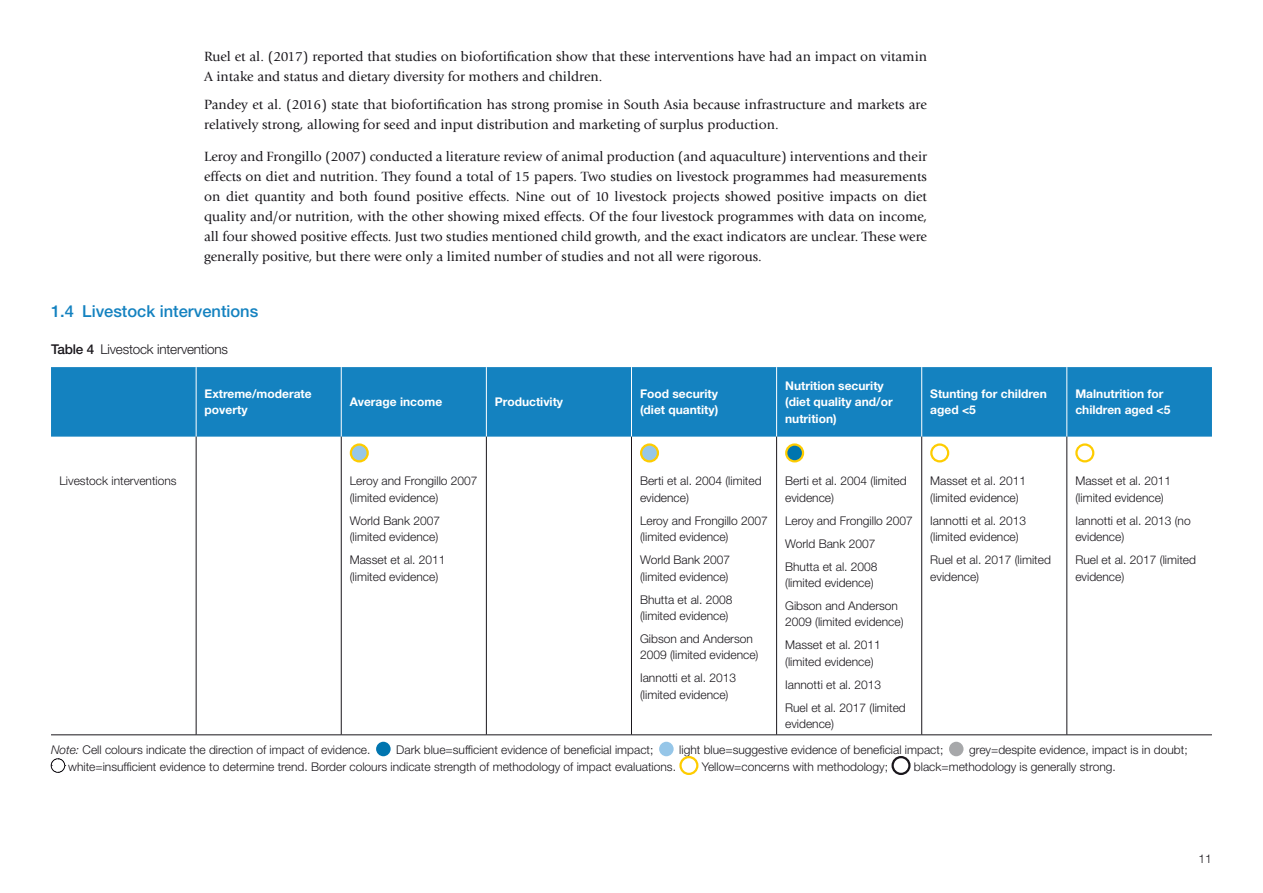
<style>
.page{position:relative;width:1263px;height:893px;background:#fff}
.page>*{position:absolute;margin:0;border:0;box-sizing:border-box;transform-origin:0 0}
.t1{font:500 16.5px "Helvetica Neue LT Std";color:#1482c0}
.t2{font:13.95px/20px "Giovanni Std";color:#1a171c}
.t3{font:300 13.5px "Helvetica Neue LT Std";letter-spacing:-.015em;color:#1a171c}
.t4{font:300 12px/16.5px "Helvetica Neue LT Std";color:#1a171c}
.t5{font:700 12px/16.5px "Helvetica Neue LT Std";color:#fff}
.s1{font-weight:500}
.s2{font-style:italic}
</style>
<div class="page">
<div style="left:51px;top:367px;width:1161px;height:70px;background:#1482c0"></div>
<hr style="left:196px;top:367px;width:1px;height:70px;background:#fff">
<hr style="left:341px;top:367px;width:1px;height:70px;background:#fff">
<hr style="left:486px;top:367px;width:1px;height:70px;background:#fff">
<hr style="left:631px;top:367px;width:1px;height:70px;background:#fff">
<hr style="left:776px;top:367px;width:1px;height:70px;background:#fff">
<hr style="left:921px;top:367px;width:1px;height:70px;background:#fff">
<hr style="left:1066px;top:367px;width:1px;height:70px;background:#fff">
<hr style="left:196px;top:437px;width:1px;height:298px;background:#1a171c">
<hr style="left:341px;top:437px;width:1px;height:298px;background:#1a171c">
<hr style="left:486px;top:437px;width:1px;height:298px;background:#1a171c">
<hr style="left:631px;top:437px;width:1px;height:298px;background:#1a171c">
<hr style="left:776px;top:437px;width:1px;height:298px;background:#1a171c">
<hr style="left:921px;top:437px;width:1px;height:298px;background:#1a171c">
<hr style="left:1066px;top:437px;width:1px;height:298px;background:#1a171c">
<hr style="left:51px;top:735px;width:145px;height:1px;background:#1a171c">
<hr style="left:196px;top:735px;width:145px;height:1px;background:#1a171c">
<hr style="left:341px;top:735px;width:145px;height:1px;background:#1a171c">
<hr style="left:486px;top:735px;width:145px;height:1px;background:#1a171c">
<hr style="left:631px;top:735px;width:146px;height:1px;background:#1a171c">
<hr style="left:777px;top:735px;width:145px;height:1px;background:#1a171c">
<hr style="left:922px;top:735px;width:145px;height:1px;background:#1a171c">
<hr style="left:1067px;top:735px;width:145px;height:1px;background:#1a171c">
<div style="left:60px;top:443px;width:19px;height:19px;border:2px solid #fff;border-radius:50%"></div>
<div style="left:351px;top:445px;width:17px;height:16px;background:#96c6e8;border-radius:50%"></div>
<div style="left:350px;top:443px;width:19px;height:19px;border:2px solid #fecc00;border-radius:50%"></div>
<svg style="left:641px;top:445px;width:17px;height:16px"></svg>
<div style="left:640px;top:443px;width:19px;height:19px;border:2px solid #fecc00;border-radius:50%"></div>
<svg style="left:786px;top:445px;width:17px;height:16px"></svg>
<div style="left:785px;top:443px;width:19px;height:19px;border:2px solid #fecc00;border-radius:50%"></div>
<svg style="left:931px;top:445px;width:17px;height:16px"></svg>
<div style="left:930px;top:443px;width:19px;height:19px;border:2px solid #fecc00;border-radius:50%"></div>
<svg style="left:1076px;top:445px;width:17px;height:16px"></svg>
<div style="left:1075px;top:443px;width:19px;height:19px;border:2px solid #fecc00;border-radius:50%"></div>
<svg style="left:375px;top:741px;width:17px;height:16px"></svg>
<div style="left:374px;top:739px;width:19px;height:19px;border:2px solid #fff;border-radius:50%"></div>
<div style="left:658px;top:741px;width:17px;height:16px;background:#96c6e8;border-radius:50%"></div>
<div style="left:657px;top:739px;width:19px;height:19px;border:2px solid #fff;border-radius:50%"></div>
<div style="left:948px;top:741px;width:17px;height:16px;background:#a7a8aa;border-radius:50%"></div>
<div style="left:947px;top:739px;width:19px;height:19px;border:2px solid #fff;border-radius:50%"></div>
<svg style="left:51px;top:758px;width:15px;height:15px"></svg>
<div style="left:679px;top:756px;width:19px;height:19px;border:2px solid #fecc00;border-radius:50%"></div>
<div style="left:891px;top:756px;width:19px;height:19px;border:2px solid #1a171c;border-radius:50%"></div>
<p class="t2" style="left:204px;top:47px;width:724px">Ruel et al. (2017) reported that studies on biofortification show that these interventions have had an impact on vitamin<br>A intake and status and dietary diversity for mothers and children.</p>
<p class="t2" style="left:204px;top:95px;width:724px">Pandey et al. (2016) state that biofortification has strong promise in South Asia because infrastructure and markets are relatively strong, allowing for seed and input distribution and marketing of surplus production.</p>
<p class="t2" style="left:204px;top:147px;width:724px;text-align:justify">Leroy and Frongillo (2007) conducted a literature review of animal production (and aquaculture) interventions and their effects on diet and nutrition. They found a total of 15 papers. Two studies on livestock programmes had measurements on diet quantity and both found positive effects. Nine out of 10 livestock projects showed positive impacts on diet quality and/or nutrition, with the other showing mixed effects. Of the four livestock programmes with data on income, all four showed positive effects. Just two studies mentioned child growth, and the exact indicators are unclear. These were generally positive, but there were only a limited number of studies and not all were rigorous.</p>
<h1 class="t1" style="left:51px;top:301px;width:209px">1.4 Livestock interventions</h1>
<p class="t3" style="left:51px;top:341px;width:178px"><span class="s1">Table 4</span> Livestock interventions</p>
<p class="t5" style="left:205px;top:385px;width:109px">Extreme/moderate poverty</p>
<p class="t5" style="left:350px;top:393px;width:94px">Average income</p>
<p class="t5" style="left:495px;top:393px;width:70px">Productivity</p>
<p class="t5" style="left:640px;top:385px;width:80px">Food security (diet quantity)</p>
<p class="t5" style="left:785px;top:377px;width:109px">Nutrition security (diet quality and/or nutrition)</p>
<p class="t5" style="left:930px;top:385px;width:118px">Stunting for children aged &lt;5</p>
<p class="t5" style="left:1075px;top:385px;width:96px">Malnutrition for children aged &lt;5</p>
<p class="t4" style="left:60px;top:473px;width:119px">Livestock interventions</p>
<p class="t4" style="left:350px;top:473px;width:129px">Leroy and Frongillo 2007 (limited evidence)</p>
<p class="t4" style="left:350px;top:512px;width:92px">World Bank 2007 (limited evidence)</p>
<p class="t4" style="left:350px;top:551px;width:97px">Masset et al. 2011 (limited evidence)</p>
<p class="t4" style="left:640px;top:473px;width:123px">Berti et al. 2004 (limited evidence)</p>
<p class="t4" style="left:640px;top:512px;width:129px">Leroy and Frongillo 2007 (limited evidence)</p>
<p class="t4" style="left:640px;top:551px;width:92px">World Bank 2007 (limited evidence)</p>
<p class="t4" style="left:640px;top:591px;width:94px">Bhutta et al. 2008 (limited evidence)</p>
<p class="t4" style="left:640px;top:630px;width:120px">Gibson and Anderson<br>2009 (limited evidence)</p>
<p class="t4" style="left:640px;top:669px;width:98px">Iannotti et al. 2013 (limited evidence)</p>
<p class="t4" style="left:785px;top:473px;width:123px">Berti et al. 2004 (limited evidence)</p>
<p class="t4" style="left:785px;top:509px;width:129px;line-height:23px">Leroy and Frongillo 2007<br>World Bank 2007<br>Bhutta et al. 2008</p>
<p class="t4" style="left:785px;top:571px;width:114px;line-height:22.8px">(limited evidence)<br>Gibson and Anderson</p>
<p class="t4" style="left:785px;top:610px;width:120px;line-height:23px">2009 (limited evidence)<br>Masset et al. 2011</p>
<p class="t4" style="left:785px;top:650px;width:122px;line-height:23px">(limited evidence)<br>Iannotti et al. 2013<br>Ruel et al. 2017 (limited</p>
<p class="t4" style="left:785px;top:715px;width:50px">evidence)</p>
<p class="t4" style="left:930px;top:473px;width:97px">Masset et al. 2011 (limited evidence)</p>
<p class="t4" style="left:930px;top:512px;width:98px">Iannotti et al. 2013 (limited evidence)</p>
<p class="t4" style="left:930px;top:551px;width:122px">Ruel et al. 2017 (limited evidence)</p>
<p class="t4" style="left:1075px;top:473px;width:97px">Masset et al. 2011 (limited evidence)</p>
<p class="t4" style="left:1075px;top:512px;width:117px">Iannotti et al. 2013 (no evidence)</p>
<p class="t4" style="left:1075px;top:551px;width:122px">Ruel et al. 2017 (limited evidence)</p>
<p class="t4" style="left:51px;top:741px;width:321px"><span class="s2">Note:</span> Cell colours indicate the direction of impact of evidence.</p>
<p class="t4" style="left:396px;top:741px;width:259px">Dark blue=sufficient evidence of beneficial impact;</p>
<p class="t4" style="left:679px;top:741px;width:266px">light blue=suggestive evidence of beneficial impact;</p>
<p class="t4" style="left:969px;top:741px;width:220px">grey=despite evidence, impact is in doubt;</p>
<p class="t4" style="left:68px;top:758px;width:609px">white=insufficient evidence to determine trend. Border colours indicate strength of methodology of impact evaluations.</p>
<p class="t4" style="left:702px;top:758px;width:188px">Yellow=concerns with methodology;</p>
<p class="t4" style="left:914px;top:758px;width:203px">black=methodology is generally strong.</p>
<p class="t4" style="left:1198px;top:850px;width:15px">11</p>
</div>
